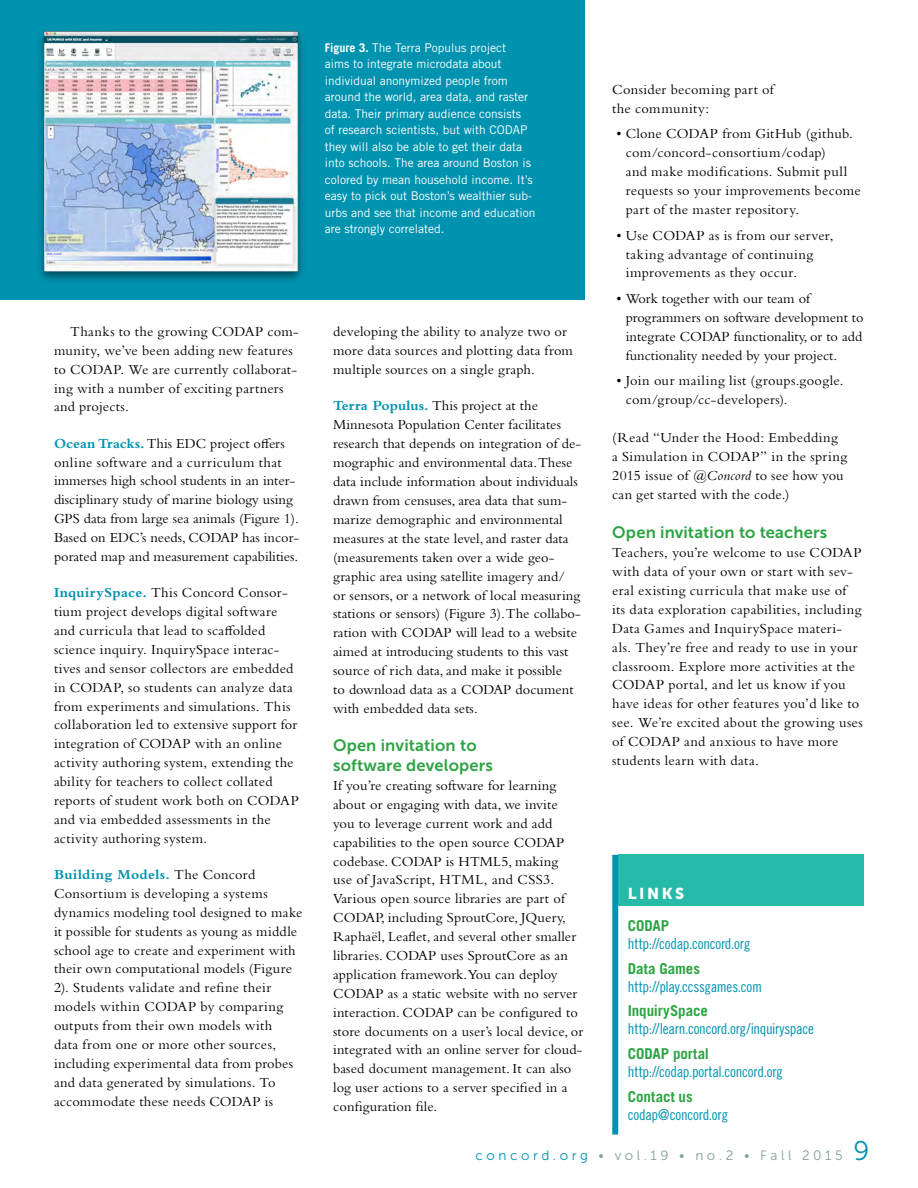
<style>
.page{position:relative;width:918px;height:1188px;background:#fff}
.page>*{position:absolute;margin:0;border:0;box-sizing:border-box;transform-origin:0 0}
.t1{font:16.5px/20.4px "Museo Sans 700";letter-spacing:.01em;color:#2da343}
.t2{font:15.75px "Museo Sans 900";letter-spacing:.16em;color:#fff}
.t3{font:15px "Trade Gothic LT Std Cn 18";letter-spacing:-.015em;color:#0093b0}
.t4{font:700 15px "Trade Gothic LT Std";letter-spacing:-.005em;color:#2da343}
.t5{font:14.4px/18.9px "Bembo Std";letter-spacing:.01em;color:#000}
.t6{font:13.5px "Museo Sans 300";letter-spacing:.26em;color:#80a19a}
.t7{font:12px/16.5px "Trade Gothic LT Std";color:#fff}
.s1{font-weight:700;color:#0093b0}
.s2{font-weight:700}
.s3{font-style:italic}
.s4{color:#0093b0}
.s5{font-size:27px;color:#0093b0}
</style>
<div class="page">
<div style="left:0;top:0;width:585px;height:299px;background:#0093b0"></div>
<img style="left:39px;top:31px;width:264px;height:250px">
<div style="left:618px;top:855px;width:246px;height:51px;background:#26baa8"></div>
<div style="left:612px;top:855px;width:6px;height:280px;background:#0093b0"></div>
<p class="t5" style="left:54px;top:322px;width:246px;text-indent:16px">Thanks to the growing CODAP com&shy;munity, we’ve been adding new features to CODAP. We are currently collaborat&shy;ing with a number of exciting partners and projects.</p>
<p class="t5" style="left:54px;top:433px;width:247px"><span class="s1">Ocean Tracks.</span> This EDC project offers online software and a curriculum that immerses high school students in an inter&shy;disciplinary study of marine biology using GPS data from large sea animals (Figure 1).<br>Based on EDC’s needs, CODAP has incor&shy;porated map and measurement capabilities.</p>
<p class="t5" style="left:54px;top:583px;width:246px"><span class="s1">InquirySpace.</span> This Concord Consor&shy;tium project develops digital software and curricula that lead to scaffolded science inquiry. InquirySpace interac&shy;tives and sensor collectors are embedded in CODAP, so students can analyze data from experiments and simulations. This collaboration led to extensive support for integration of CODAP with an online activity authoring system, extending the ability for teachers to collect collated reports of student work both on CODAP and via embedded assessments in the activity authoring system.</p>
<p class="t5" style="left:54px;top:865px;width:250px"><span class="s1">Building Models.</span> The Concord Consortium is developing a systems dynamics modeling tool designed to make it possible for students as young as middle school age to create and experiment with their own computational models (Figure 2). Students validate and refine their models within CODAP by comparing outputs from their own models with<br>data from one or more other sources, including experimental data from probes and data generated by simulations. To accommodate these needs CODAP is</p>
<p class="t7" style="left:325px;top:39px;width:212px"><span class="s2">Figure 3.</span> The Terra Populus project<br>aims to integrate microdata about individual anonymized people from around the world, area data, and raster data. Their primary audience consists<br>of research scientists, but with CODAP they will also be able to get their data into schools. The area around Boston is colored by mean household income. It’s easy to pick out Boston’s wealthier sub&shy;urbs and see that income and education are strongly correlated.</p>
<p class="t5" style="left:333px;top:322px;width:241px">developing the ability to analyze two or more data sources and plotting data from multiple sources on a single graph.</p>
<p class="t5" style="left:333px;top:396px;width:250px"><span class="s1">Terra Populus.</span> This project at the Minnesota Population Center facilitates research that depends on integration of de&shy;mographic and environmental data. These data include information about individuals drawn from censuses, area data that sum&shy;marize demographic and environmental measures at the state level, and raster data (measurements taken over a wide geo&shy;graphic area using satellite imagery and/<br>or sensors, or a network of local measuring stations or sensors) (Figure 3). The collabo&shy;ration with CODAP will lead to a website aimed at introducing students to this vast source of rich data, and make it possible<br>to download data as a CODAP document with embedded data sets.</p>
<p class="t1" style="left:333px;top:735px;width:161px">Open invitation to software developers</p>
<p class="t5" style="left:333px;top:776px;width:252px">If you’re creating software for learning about or engaging with data, we invite<br>you to leverage current work and add capabilities to the open source CODAP codebase. CODAP is HTML5, making<br>use of JavaScript, HTML, and CSS3.<br>Various open source libraries are part of CODAP, including SproutCore, JQuery, Raphaël, Leaflet, and several other smaller libraries. CODAP uses SproutCore as an application framework. You can deploy CODAP as a static website with no server interaction. CODAP can be configured to store documents on a user’s local device, or integrated with an online server for cloud&shy;based document management. It can also log user actions to a server specified in a configuration file.</p>
<p class="t5" style="left:612px;top:79px;width:163px">Consider becoming part of the community:</p>
<p class="t5" style="left:626px;top:124px;width:236px;text-indent:-9px">• Clone CODAP from GitHub (github. com/concord-consortium/codap)<br>and make modifications. Submit pull requests so your improvements become part of the master repository.</p>
<p class="t5" style="left:626px;top:225px;width:209px;text-indent:-9px">• Use CODAP as is from our server, taking advantage of continuing improvements as they occur.</p>
<p class="t5" style="left:626px;top:289px;width:239px;text-indent:-9px">• Work together with our team of programmers on software development to integrate CODAP functionality, or to add functionality needed by your project.</p>
<p class="t5" style="left:626px;top:371px;width:219px;text-indent:-9px">• Join our mailing list (groups.google. com/group/cc-developers).</p>
<p class="t5" style="left:612px;top:428px;width:236px">(Read “Under the Hood: Embedding a Simulation in CODAP” in the spring 2015 issue of <span class="s3">@Concord</span> to see how you can get started with the code.)</p>
<p class="t1" style="left:612px;top:522px;width:217px">Open invitation to teachers</p>
<p class="t5" style="left:612px;top:543px;width:252px">Teachers, you’re welcome to use CODAP with data of your own or start with sev&shy;eral existing curricula that make use of its data exploration capabilities, including Data Games and InquirySpace materi&shy;als. They’re free and ready to use in your classroom. Explore more activities at the CODAP portal, and let us know if you have ideas for other features you’d like to see. We’re excited about the growing uses of CODAP and anxious to have more students learn with data.</p>
<p class="t2" style="left:628px;top:885px;width:58px">LINKS</p>
<p class="t4" style="left:628px;top:916px;width:43px">CODAP</p>
<p class="t3" style="left:628px;top:935px;width:124px">http://codap.concord.org</p>
<p class="t4" style="left:628px;top:959px;width:74px">Data Games</p>
<p class="t3" style="left:628px;top:977px;width:136px">http://play.ccssgames.com</p>
<p class="t4" style="left:628px;top:1002px;width:82px">InquirySpace</p>
<p class="t3" style="left:628px;top:1020px;width:188px">http://learn.concord.org/inquiryspace</p>
<p class="t4" style="left:628px;top:1045px;width:83px">CODAP portal</p>
<p class="t3" style="left:628px;top:1063px;width:156px">http://codap.portal.concord.org</p>
<p class="t4" style="left:628px;top:1087px;width:66px">Contact us</p>
<p class="t3" style="left:628px;top:1106px;width:102px">codap@concord.org</p>
<p class="t6" style="left:476px;top:1148px;width:395px"><span class="s4">concord.org</span> • vol.19 • no.2 • Fall 2015 <span class="s5">9</span></p>
</div>
